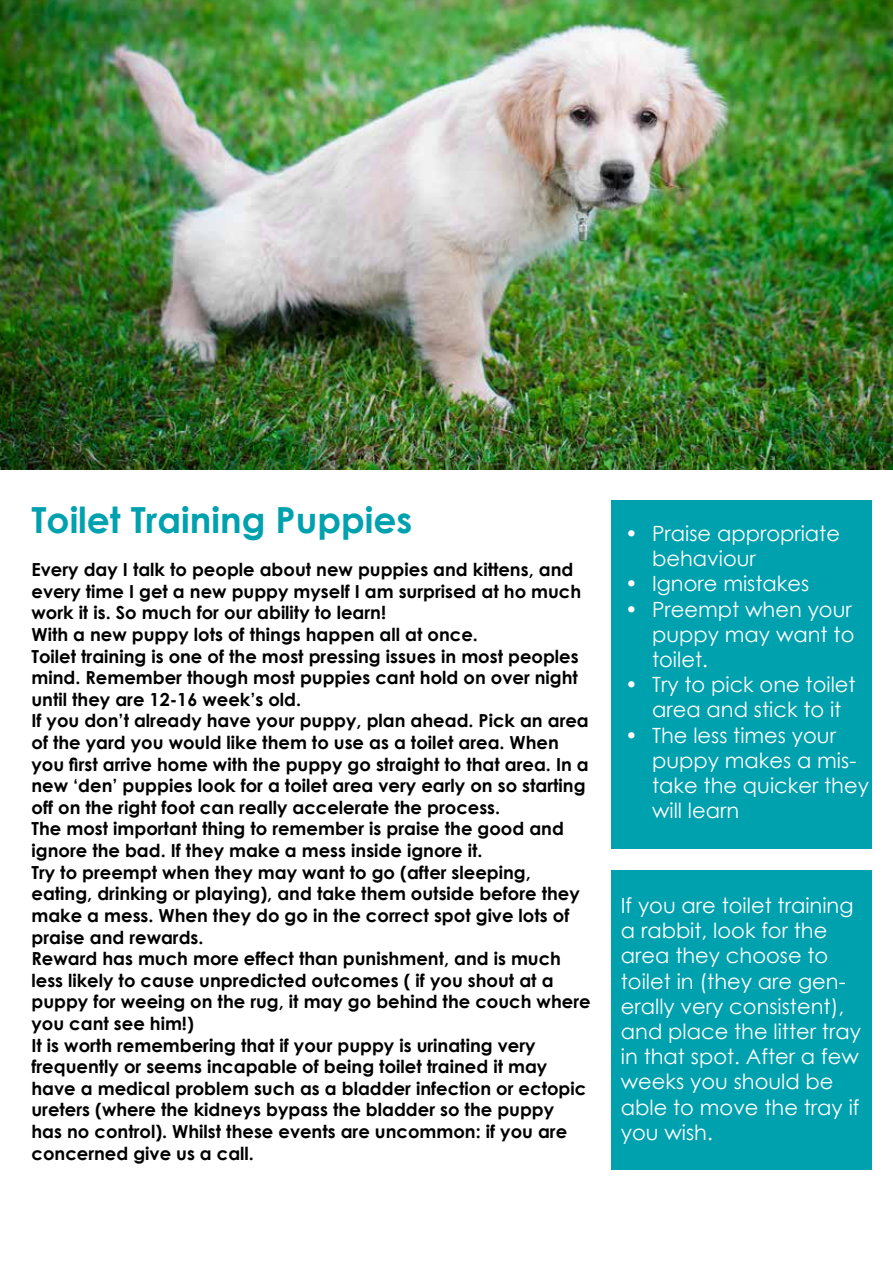
<style>
.page{position:relative;width:893px;height:1263px;background:#fff}
.page>*{position:absolute;margin:0;border:0;box-sizing:border-box;transform-origin:0 0}
.t1{font:700 36px "Century Gothic";color:#00a1af}
.t2{font:21px/25.2px "Century Gothic";color:#fff}
.t3{font:700 18px/21.6px "Century Gothic";color:#000}
</style>
<div class="page">
<div style="left:611px;top:870px;width:261px;height:299px;background:#00a1af"></div>
<div style="left:611px;top:500px;width:261px;height:348px;background:#00a1af"></div>
<img style="left:0;top:0;width:893px;height:470px">
<h1 class="t1" style="left:32px;top:493px;width:382px">Toilet Training Puppies</h1>
<p class="t3" style="left:32px;top:558px;width:561px">Every day I talk to people about new puppies and kittens, and every time I get a new puppy myself I am surprised at ho much work it is. So much for our ability to learn!<br>With a new puppy lots of things happen all at once.<br>Toilet training is one of the most pressing issues in most peoples mind. Remember though most puppies cant hold on over night until they are 12-16 week’s old.<br>If you don’t already have your puppy, plan ahead. Pick an area of the yard you would like them to use as a toilet area. When you first arrive home with the puppy go straight to that area. In a new ‘den’ puppies look for a toilet area very early on so starting off on the right foot can really accelerate the process.<br>The most important thing to remember is praise the good and ignore the bad. If they make a mess inside ignore it.<br>Try to preempt when they may want to go (after sleeping, eating, drinking or playing), and take them outside before they make a mess. When they do go in the correct spot give lots of praise and rewards.<br>Reward has much more effect than punishment, and is much less likely to cause unpredicted outcomes ( if you shout at a puppy for weeing on the rug, it may go behind the couch where you cant see him!)<br>It is worth remembering that if your puppy is urinating very frequently or seems incapable of being toilet trained it may have a medical problem such as a bladder infection or ectopic ureters (where the kidneys bypass the bladder so the puppy<br>has no control). Whilst these events are uncommon: if you are concerned give us a call.</p>
<p class="t2" style="left:652px;top:520px;width:189px;text-indent:-27px">• Praise appropriate behaviour</p>
<p class="t2" style="left:625px;top:571px;width:186px">• Ignore mistakes</p>
<p class="t2" style="left:652px;top:596px;width:204px;text-indent:-27px">• Preempt when your puppy may want to toilet.</p>
<p class="t2" style="left:652px;top:672px;width:205px;text-indent:-27px">• Try to pick one toilet area and stick to it</p>
<p class="t2" style="left:652px;top:722px;width:218px;text-indent:-27px">• The less times your puppy makes a mis&shy;take the quicker they will learn</p>
<p class="t2" style="left:621px;top:892px;width:242px">If you are toilet training a rabbit, look for the area they choose to toilet in (they are gen&shy;erally very consistent), and place the litter tray in that spot. After a few weeks you should be able to move the tray if you wish.</p>
</div>
